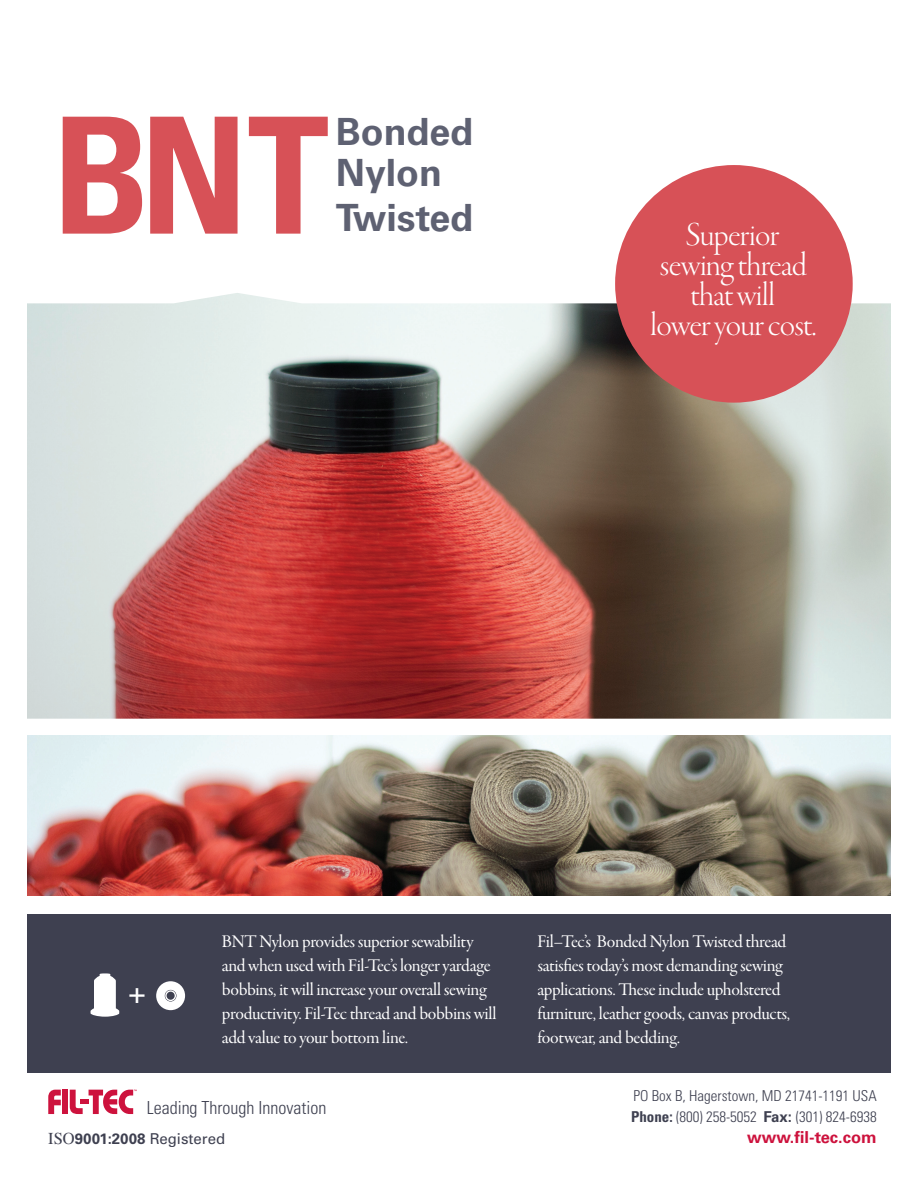
<style>
.page{position:relative;width:918px;height:1188px;background:#fff}
.page>*{position:absolute;margin:0;border:0;box-sizing:border-box;transform-origin:0 0}
.t1{font:700 condensed 162px "Univers LT Std";color:#d75157}
.t2{font:700 37.5px "Univers LT Std";color:#5e6172}
.t3{font:34.5px/30px "Garamond Premr Pro Lt Disp";letter-spacing:-.02em;color:#fff;text-align:center}
.t4{font:29.55px "Univers LT Std";color:#fff}
.t5{font:18px/24px "Garamond Premr Pro Subh";letter-spacing:-.02em;color:#fff}
.t6{font:300 condensed 18px "Univers LT Std";color:#3e4050}
.t7{font:700 16.5px "Univers LT Std";color:#cd123d}
.t8{font:300 condensed 15px "Univers LT Std";color:#3e4050}
.t9{font:15px "Univers LT Std";color:#3e4050}
.s1{font-weight:700}
.s2{font-weight:700;font-stretch:normal}
.s3{font-family:"Times";font-size:16.5px}
</style>
<div class="page">
<img style="left:27px;top:293px;width:864px;height:426px">
<div style="left:615px;top:165px;width:238px;height:238px;background:#d75157;border-radius:50%"></div>
<div style="left:27px;top:914px;width:864px;height:158px;background:#3e4050"></div>
<svg style="left:91px;top:973px;width:28px;height:44px"></svg>
<svg style="left:156px;top:981px;width:29px;height:29px"></svg>
<svg style="left:48px;top:1090px;width:13px;height:24px"></svg>
<div style="left:62px;top:1090px;width:6px;height:24px;background:#cd123d"></div>
<svg style="left:70px;top:1090px;width:67px;height:24px"></svg>
<img style="left:27px;top:736px;width:864px;height:159px">
<p class="t1" style="left:52px;top:77px;width:278px">BNT</p>
<p class="t2" style="left:336px;top:110px;width:139px">Bonded</p>
<p class="t2" style="left:336px;top:150px;width:108px">Nylon</p>
<p class="t2" style="left:336px;top:195px;width:139px">Twisted</p>
<p class="t3" style="left:650px;top:221px;width:168px">Superior sewing thread that will<br>lower your cost.</p>
<p class="t4" style="left:128px;top:975px;width:19px">+</p>
<p class="t5" style="left:222px;top:931px;width:276px">BNT Nylon provides superior sewability and when used with Fil-Tec’s longer yardage bobbins, it will increase your overall sewing productivity. Fil-Tec thread and bobbins will add value to your bottom line.</p>
<p class="t5" style="left:538px;top:931px;width:254px">Fil–Tec’s Bonded Nylon Twisted thread satisfies today’s most demanding sewing applications. These include upholstered furniture, leather goods, canvas products, footwear, and bedding.</p>
<p class="t6" style="left:147px;top:1097px;width:181px">Leading Through Innovation</p>
<p class="t8" style="left:633px;top:1087px;width:245px">PO Box B, Hagerstown, MD 21741-1191 USA</p>
<p class="t8" style="left:631px;top:1108px;width:247px"><span class="s1">Phone:</span> (800) 258-5052 <span class="s2">Fax:</span> (301) 824-6938</p>
<p class="t9" style="left:48px;top:1129px;width:178px"><span class="s3">ISO</span><span class="s1">9001:2008</span> Registered</p>
<p class="t7" style="left:747px;top:1128px;width:131px">www.fil-tec.com</p>
</div>
